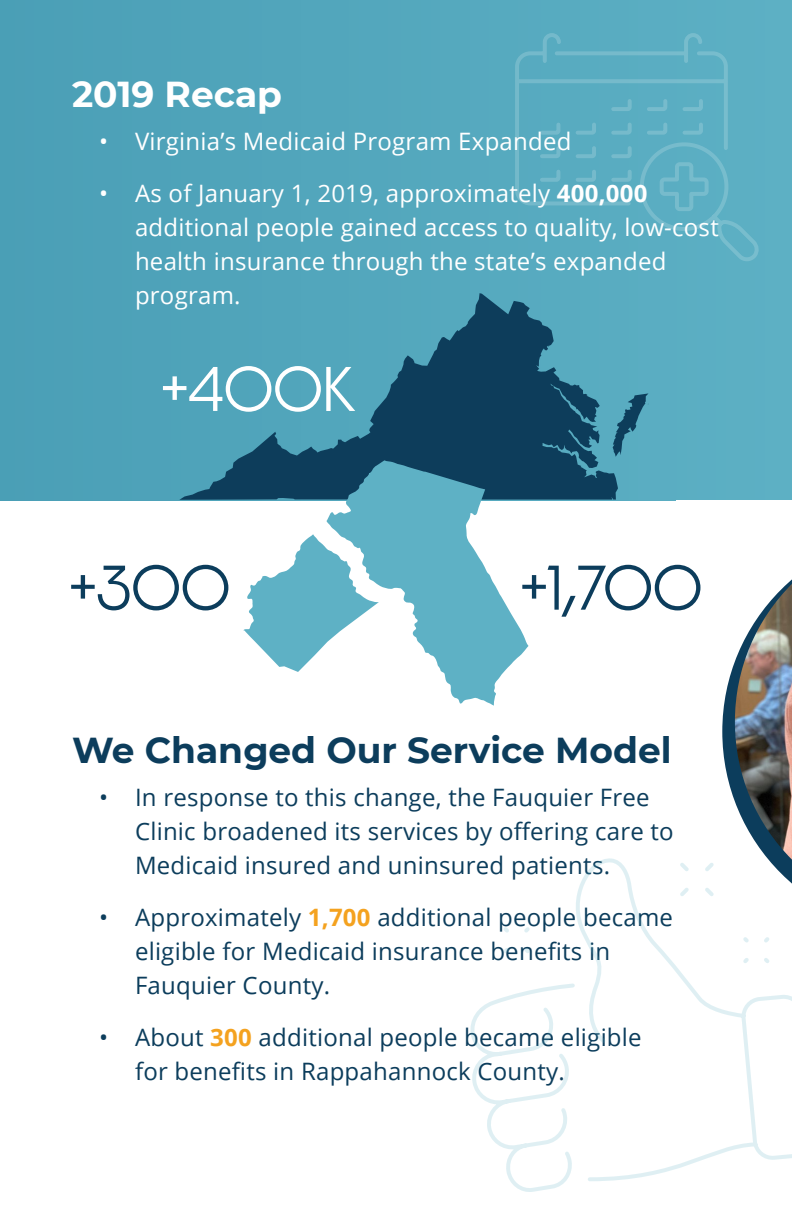
<style>
.page{position:relative;width:792px;height:1224px;background:#fff}
.page>*{position:absolute;margin:0;border:0;box-sizing:border-box;transform-origin:0 0}
.body{font:300 53.4px "Dazzle Unicase";letter-spacing:.01em;color:#0c3d5c}
.body-2{font:300 53.4px "Dazzle Unicase";color:#fff}
.t1{font:700 36px "Montserrat";color:#0c3d5c}
.t2{font:700 36px "Montserrat";color:#fff}
.t3{font:24px/34px "Open Sans";letter-spacing:.01em;color:#0c3d5c}
.t4{font:24px/34px "Open Sans";letter-spacing:.01em;color:#fff}
.s1{font-weight:700}
.s2{font-weight:700;color:#f4a21f}
</style>
<div class="page">
<div style="left:0;top:0;width:792px;height:500px;background:#51a5bb"></div>
<svg style="left:515px;top:31px;width:246px;height:232px"></svg>
<svg style="left:179px;top:293px;width:469px;height:207px"></svg>
<svg style="left:326px;top:460px;width:203px;height:246px;fill:#5eb1c5"></svg>
<svg style="left:244px;top:534px;width:135px;height:138px"></svg>
<svg style="left:470px;top:858px;width:322px;height:334px"></svg>
<svg style="left:722px;top:579px;width:70px;height:353px"></svg>
<img style="left:735px;top:584px;width:57px;height:276px">
<p class="t2" style="left:72px;top:68px;width:212px">2019 Recap</p>
<p class="t4" style="left:99px;top:124px;width:474px">• Virginia’s Medicaid Program Expanded</p>
<p class="t4" style="left:135px;top:176px;width:585px;text-indent:-36px">• As of January 1, 2019, approximately <span class="s1">400,000 </span>additional people gained access to quality, low-cost health insurance through the state’s expanded program.</p>
<p class="body-2" style="left:162px;top:350px;width:194px">+400k</p>
<p class="body" style="left:70px;top:549px;width:162px">+300</p>
<p class="body" style="left:521px;top:549px;width:182px">+1,700</p>
<p class="t1" style="left:72px;top:724px;width:601px">We Changed Our Service Model</p>
<p class="t3" style="left:135px;top:780px;width:540px;text-indent:-36px">• In response to this change, the Fauquier Free<br>Clinic broadened its services by offering care to<br>Medicaid insured and uninsured patients.</p>
<p class="t3" style="left:135px;top:900px;width:540px;text-indent:-36px">• Approximately <span class="s2">1,700</span> additional people became eligible for Medicaid insurance benefits in<br>Fauquier County.</p>
<p class="t3" style="left:135px;top:1020px;width:508px;text-indent:-36px">• About <span class="s2">300</span> additional people became eligible for benefits in Rappahannock County.</p>
</div>
